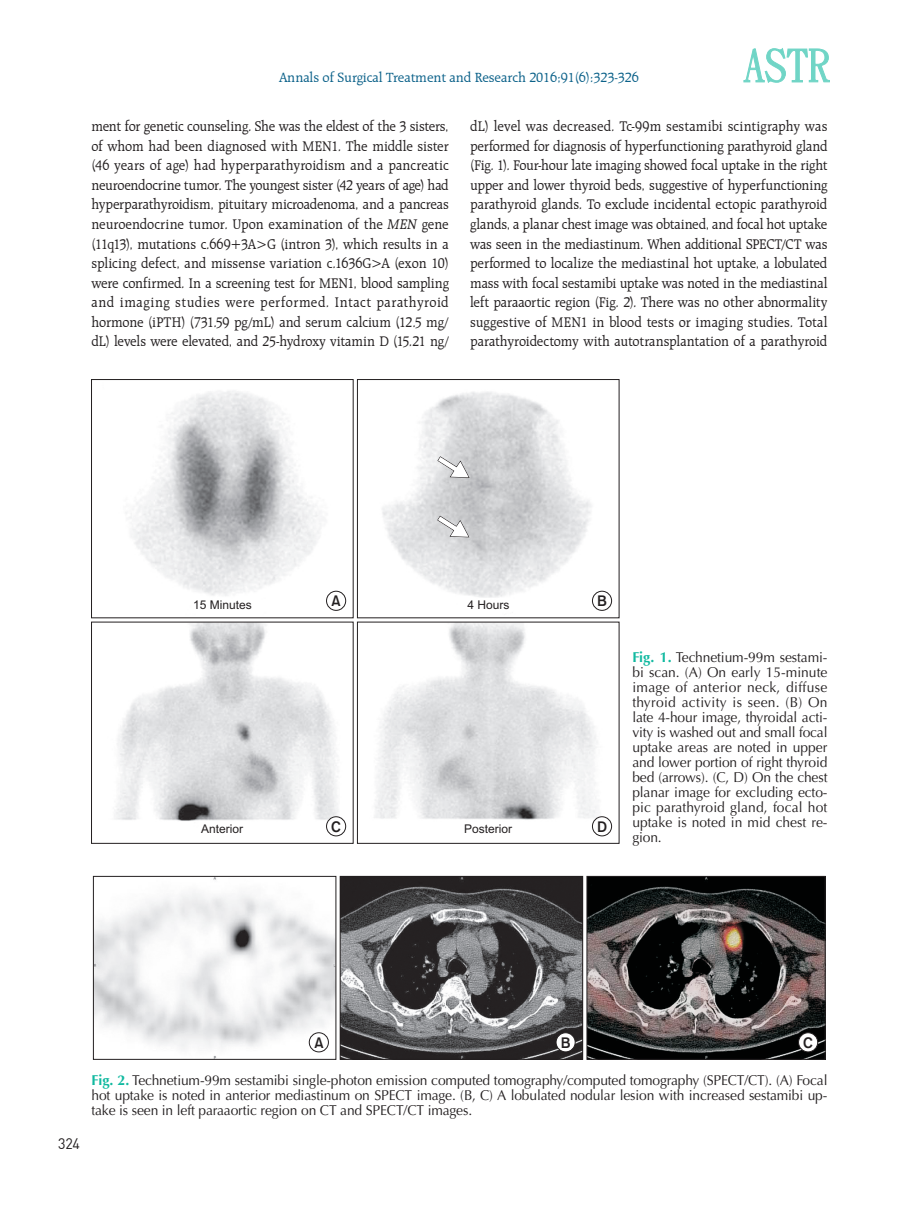
<style>
.page{position:relative;width:919px;height:1217px;background:#fff}
.page>*{position:absolute;margin:0;border:0;box-sizing:border-box;transform-origin:0 0}
.t1{font:15px/19.5px "Raleigh BT";letter-spacing:-.015em;color:#231f20;text-align:justify;scale:.94 1}
.t2{font:15px "Gothic 725 BT Bold A";color:#231f20}
.t3{font:15px "Dinreg";color:#231f20;scale:.95 1}
.t4{font:14.25px/15px "Optima LT Std";letter-spacing:-.01em;color:#231f20;text-align:justify}
.t5{font:14.25px "Raleigh BT";letter-spacing:-.01em;color:#0b6189}
.t6{font:12px "Arial";color:#231f20}
.s1{font-style:italic}
.s2{font-weight:700;color:#11b9a0}
</style>
<div class="page">
<svg style="left:743px;top:48px;width:86px;height:35px"></svg>
<svg style="left:91px;top:379px;width:528px;height:464px"></svg>
<div style="left:326px;top:591px;width:19px;height:19px;background:#fff;border-radius:50%"></div>
<div style="left:326px;top:591px;width:20px;height:19px;border:1px solid #231f20;border-radius:50%"></div>
<div style="left:592px;top:591px;width:19px;height:19px;background:#fff;border-radius:50%"></div>
<div style="left:592px;top:591px;width:19px;height:19px;border:1px solid #231f20;border-radius:50%"></div>
<div style="left:326px;top:816px;width:19px;height:19px;background:#fff;border-radius:50%"></div>
<div style="left:326px;top:816px;width:20px;height:20px;border:1px solid #231f20;border-radius:50%"></div>
<div style="left:592px;top:816px;width:19px;height:19px;background:#fff;border-radius:50%"></div>
<div style="left:592px;top:816px;width:19px;height:20px;border:1px solid #231f20;border-radius:50%"></div>
<svg style="left:437px;top:455px;width:33px;height:23px"></svg>
<svg style="left:436px;top:515px;width:34px;height:22px"></svg>
<svg style="left:93px;top:875px;width:732px;height:184px"></svg>
<div style="left:309px;top:1032px;width:19px;height:19px;background:#fff;border-radius:50%"></div>
<div style="left:309px;top:1032px;width:19px;height:19px;border:1px solid #231f20;border-radius:50%"></div>
<div style="left:556px;top:1032px;width:19px;height:19px;background:#fff;border-radius:50%"></div>
<div style="left:555px;top:1032px;width:20px;height:19px;border:1px solid #231f20;border-radius:50%"></div>
<div style="left:798px;top:1032px;width:19px;height:19px;background:#fff;border-radius:50%"></div>
<div style="left:798px;top:1032px;width:19px;height:19px;border:1px solid #231f20;border-radius:50%"></div>
<p class="t5" style="left:279px;top:69px;width:361px">Annals of Surgical Treatment and Research 2016;91(6):323-326</p>
<p class="t1" style="left:91px;top:116px;width:382px">ment for genetic counseling. She was the eldest of the 3 sisters, of whom had been diagnosed with MEN1. The middle sister (46 years of age) had hyperparathyroidism and a pancreatic neuroendocrine tumor. The youngest sister (42 years of age) had hyperparathyroidism, pituitary microadenoma, and a pancreas neuroendocrine tumor. Upon examination of the <span class="s1">MEN</span> gene (11q13), mutations c.669+3A&gt;G (intron 3), which results in a splicing defect, and missense variation c.1636G&gt;A (exon 10) were confirmed. In a screening test for MEN1, blood sampling and imaging studies were performed. Intact parathyroid hormone (iPTH) (731.59 pg/mL) and serum calcium (12.5 mg/ dL) levels were elevated, and 25-hydroxy vitamin D (15.21 ng/</p>
<p class="t1" style="left:470px;top:116px;width:382px">dL) level was decreased. Tc-99m sestamibi scintigraphy was performed for diagnosis of hyperfunctioning parathyroid gland (Fig. 1). Four-hour late imaging showed focal uptake in the right upper and lower thyroid beds, suggestive of hyperfunctioning parathyroid glands. To exclude incidental ectopic parathyroid glands, a planar chest image was obtained, and focal hot uptake was seen in the mediastinum. When additional SPECT/CT was performed to localize the mediastinal hot uptake, a lobulated mass with focal sestamibi uptake was noted in the mediastinal left paraaortic region (Fig. 2). There was no other abnormality suggestive of MEN1 in blood tests or imaging studies. Total parathyroidectomy with autotransplantation of a parathyroid</p>
<p class="t2" style="left:331px;top:592px;width:11px">A</p>
<p class="t2" style="left:597px;top:592px;width:11px">B</p>
<p class="t6" style="left:193px;top:598px;width:60px">15 Minutes</p>
<p class="t6" style="left:467px;top:598px;width:44px">4 Hours</p>
<p class="t6" style="left:201px;top:821px;width:44px">Anterior</p>
<p class="t2" style="left:331px;top:817px;width:11px">C</p>
<p class="t6" style="left:464px;top:821px;width:50px">Posterior</p>
<p class="t2" style="left:597px;top:817px;width:12px">D</p>
<p class="t4" style="left:632px;top:649px;width:197px"><span class="s2">Fig. 1.</span> Technetium-99m sestami&shy;bi scan. (A) On early 15-minute image of anterior neck, diffuse thyroid activity is seen. (B) On late 4-hour image, thyroidal acti&shy;vity is washed out and small focal uptake areas are noted in upper and lower portion of right thyroid bed (arrows). (C, D) On the chest planar image for excluding ecto&shy;pic parathyroid gland, focal hot uptake is noted in mid chest re&shy;gion.</p>
<p class="t3" style="left:58px;top:1134px;width:24px">324</p>
<p class="t2" style="left:314px;top:1033px;width:11px">A</p>
<p class="t2" style="left:560px;top:1033px;width:11px">B</p>
<p class="t2" style="left:803px;top:1033px;width:11px">C</p>
<p class="t4" style="left:91px;top:1072px;width:737px"><span class="s2">Fig. 2.</span> Technetium-99m sestamibi single-photon emission computed tomography/computed tomography (SPECT/CT). (A) Focal hot uptake is noted in anterior mediastinum on SPECT image. (B, C) A lobulated nodular lesion with increased sestamibi up&shy;take is seen in left paraaortic region on CT and SPECT/CT images.</p>
</div>
